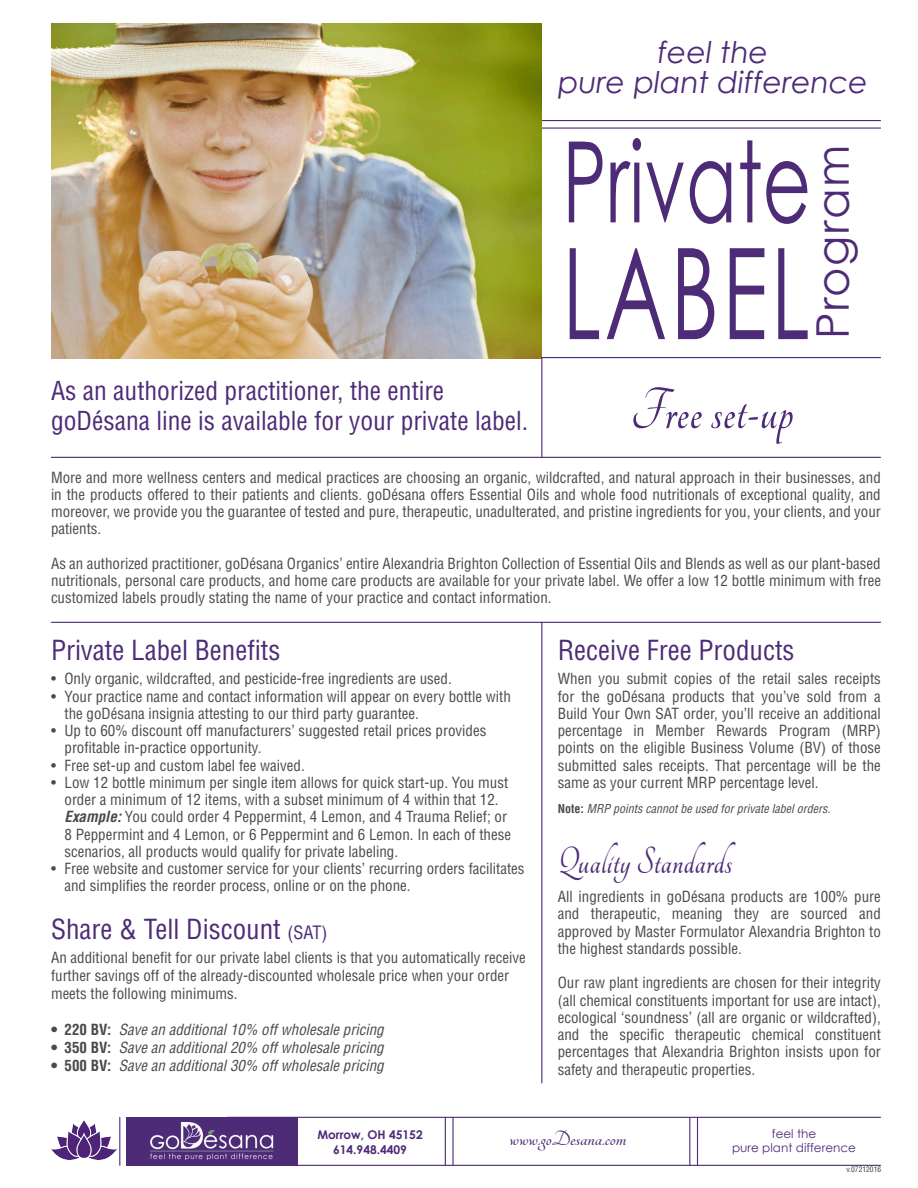
<style>
.page{position:relative;width:918px;height:1188px;background:#fff}
.page>*{position:absolute;margin:0;border:0;box-sizing:border-box;transform-origin:0 0}
.t1{font:126.6px "Century Gothic";letter-spacing:.04em;color:#4d2b77;scale:.67 1}
.t2{font:112.5px "Century Gothic";color:#4d2b77;scale:.67 1}
.t3{font:700 63.75px "Tangerine";letter-spacing:.02em;color:#4d2b77;scale:.8 1}
.t4{font:45px "Century Gothic";letter-spacing:.03em;color:#4d2b77}
.t5{font:700 41.25px "Tangerine";letter-spacing:.02em;color:#4d2b77;scale:.8 1}
.t6{font:italic 30px "Century Gothic";color:#4d2b77}
.t7{font:condensed 27px "Helvetica";color:#4d2b77}
.t8{font:condensed 25.5px/30.6px "Helvetica";color:#4d2b77}
.t9{font:700 22.5px "Tangerine";color:#4d2b77}
.t10{font:condensed 15px/17.2px "Helvetica";color:#494a4a;text-align:justify}
.t11{font:italic condensed 15px "Helvetica";color:#494a4a}
.t12{font:italic condensed 12px "Helvetica";color:#494a4a}
.t13{font:12px "Century Gothic";color:#4d2b77}
.t14{font:700 12px "Century Gothic";color:#4d2b77}
.Text_9{font:condensed 7.5px "Helvetica";color:#3f3f3f}
.s1{font-weight:700;font-style:italic}
.s2{font-size:18px}
.s3{font-weight:700;font-style:normal}
</style>
<div class="page">
<hr style="left:540px;top:128px;width:341px;height:1px;background:#4d2b77">
<hr style="left:540px;top:357px;width:341px;height:1px;background:#4d2b77">
<hr style="left:540px;top:120px;width:341px;height:1px;background:#4d2b77">
<img style="left:51px;top:24px;width:491px;height:334px">
<hr style="left:541px;top:357px;width:1px;height:101px;background:#4d2b77">
<hr style="left:51px;top:457px;width:830px;height:1px;background:#4d2b77">
<img style="left:51px;top:1121px;width:65px;height:39px">
<hr style="left:227px;top:1117px;width:654px;height:1px;background:#4d2b77">
<hr style="left:227px;top:1165px;width:654px;height:1px;background:#4d2b77">
<hr style="left:119px;top:1117px;width:1px;height:49px;background:#4d2b77">
<div style="left:127px;top:1117px;width:171px;height:49px;background:#4d2b77"></div>
<img style="left:151px;top:1123px;width:123px;height:37px">
<hr style="left:445px;top:1117px;width:1px;height:49px;background:#4d2b77">
<hr style="left:452px;top:1117px;width:2px;height:49px;background:#4d2b77">
<hr style="left:689px;top:1117px;width:1px;height:49px;background:#4d2b77">
<hr style="left:697px;top:1117px;width:1px;height:49px;background:#4d2b77">
<hr style="left:51px;top:622px;width:830px;height:1px;background:#4d2b77">
<hr style="left:541px;top:622px;width:1px;height:461px;background:#4d2b77">
<p class="t6" style="left:658px;top:31px;width:112px">feel the</p>
<p class="t6" style="left:558px;top:61px;width:311px">pure plant difference</p>
<p class="t2" style="left:562px;top:103px;width:373px">Private</p>
<p class="t1" style="left:562px;top:205px;width:371px">LABEL</p>
<p class="t4" style="left:801px;top:339px;width:196px;rotate:-90deg">Program</p>
<p class="t8" style="left:51px;top:375px;width:479px">As an authorized practitioner, the entire goDésana line is available for your private label.</p>
<p class="t3" style="left:631px;top:380px;width:204px">Free set-up</p>
<p class="t10" style="left:51px;top:468px;width:831px">More and more wellness centers and medical practices are choosing an organic, wildcrafted, and natural approach in their businesses, and in the products offered to their patients and clients. goDésana offers Essential Oils and whole food nutritionals of exceptional quality, and moreover, we provide you the guarantee of tested and pure, therapeutic, unadulterated, and pristine ingredients for you, your clients, and your patients.</p>
<p class="t10" style="left:51px;top:555px;width:831px">As an authorized practitioner, goDésana Organics’ entire Alexandria Brighton Collection of Essential Oils and Blends as well as our plant-based nutritionals, personal care products, and home care products are available for your private label. We offer a low 12 bottle minimum with free customized labels proudly stating the name of your practice and contact information.</p>
<p class="t7" style="left:51px;top:633px;width:231px">Private Label Benefits</p>
<p class="t10" style="left:51px;top:670px;width:402px">• Only organic, wildcrafted, and pesticide-free ingredients are used.</p>
<p class="t10" style="left:64px;top:687px;width:448px;text-indent:-14px">• Your practice name and contact information will appear on every bottle with the goDésana insignia attesting to our third party guarantee.</p>
<p class="t10" style="left:64px;top:722px;width:423px;text-indent:-14px">• Up to 60% discount off manufacturers’ suggested retail prices provides profitable in-practice opportunity.</p>
<p class="t10" style="left:51px;top:756px;width:255px">• Free set-up and custom label fee waived.</p>
<p class="t10" style="left:64px;top:774px;width:448px;text-align:left;text-indent:-14px">• Low 12 bottle minimum per single item allows for quick start-up. You must order a minimum of 12 items, with a subset minimum of 4 within that 12.<br><span class="s1">Example:</span> You could order 4 Peppermint, 4 Lemon, and 4 Trauma Relief; or 8 Peppermint and 4 Lemon, or 6 Peppermint and 6 Lemon. In each of these scenarios, all products would qualify for private labeling.</p>
<p class="t10" style="left:64px;top:860px;width:462px;text-indent:-14px">• Free website and customer service for your clients’ recurring orders facilitates and simplifies the reorder process, online or on the phone.</p>
<p class="t7" style="left:51px;top:912px;width:278px">Share &amp; Tell Discount <span class="s2">(SAT)</span></p>
<p class="t10" style="left:51px;top:949px;width:476px;text-align:left">An additional benefit for our private label clients is that you automatically receive further savings off of the already-discounted wholesale price when your order meets the following minimums.</p>
<p class="t11" style="left:51px;top:1020px;width:334px"><span class="s3">• 220 BV:</span> Save an additional 10% off wholesale pricing</p>
<p class="t11" style="left:51px;top:1038px;width:334px"><span class="s3">• 350 BV:</span> Save an additional 20% off wholesale pricing</p>
<p class="t11" style="left:51px;top:1056px;width:334px"><span class="s3">• 500 BV:</span> Save an additional 30% off wholesale pricing</p>
<p class="t7" style="left:558px;top:633px;width:238px">Receive Free Products</p>
<p class="t10" style="left:558px;top:670px;width:325px">When you submit copies of the retail sales receipts for the goDésana products that you’ve sold from a Build Your Own SAT order, you’ll receive an additional percentage in Member Rewards Program (MRP) points on the eligible Business Volume (BV) of those submitted sales receipts. That percentage will be the same as your current MRP percentage level.</p>
<p class="t12" style="left:558px;top:801px;width:274px"><span class="s3">Note:</span> MRP points cannot be used for private label orders.</p>
<p class="t5" style="left:558px;top:841px;width:219px">Quality Standards</p>
<p class="t10" style="left:558px;top:888px;width:325px">All ingredients in goDésana products are 100% pure and therapeutic, meaning they are sourced and approved by Master Formulator Alexandria Brighton to the highest standards possible.</p>
<p class="t10" style="left:558px;top:974px;width:325px">Our raw plant ingredients are chosen for their integrity (all chemical constituents important for use are intact), ecological ‘soundness’ (all are organic or wildcrafted), and the specific therapeutic chemical constituent percentages that Alexandria Brighton insists upon for safety and therapeutic properties.</p>
<p class="t14" style="left:317px;top:1126px;width:107px">Morrow, OH 45152</p>
<p class="t9" style="left:510px;top:1128px;width:118px">www.goDesana.com</p>
<p class="t14" style="left:333px;top:1140px;width:75px">614.948.4409</p>
<p class="t13" style="left:772px;top:1125px;width:46px">feel the</p>
<p class="t13" style="left:732px;top:1139px;width:125px">pure plant difference</p>
<p class="Text_9" style="left:846px;top:1165px;width:36px">v.07212016</p>
</div>
